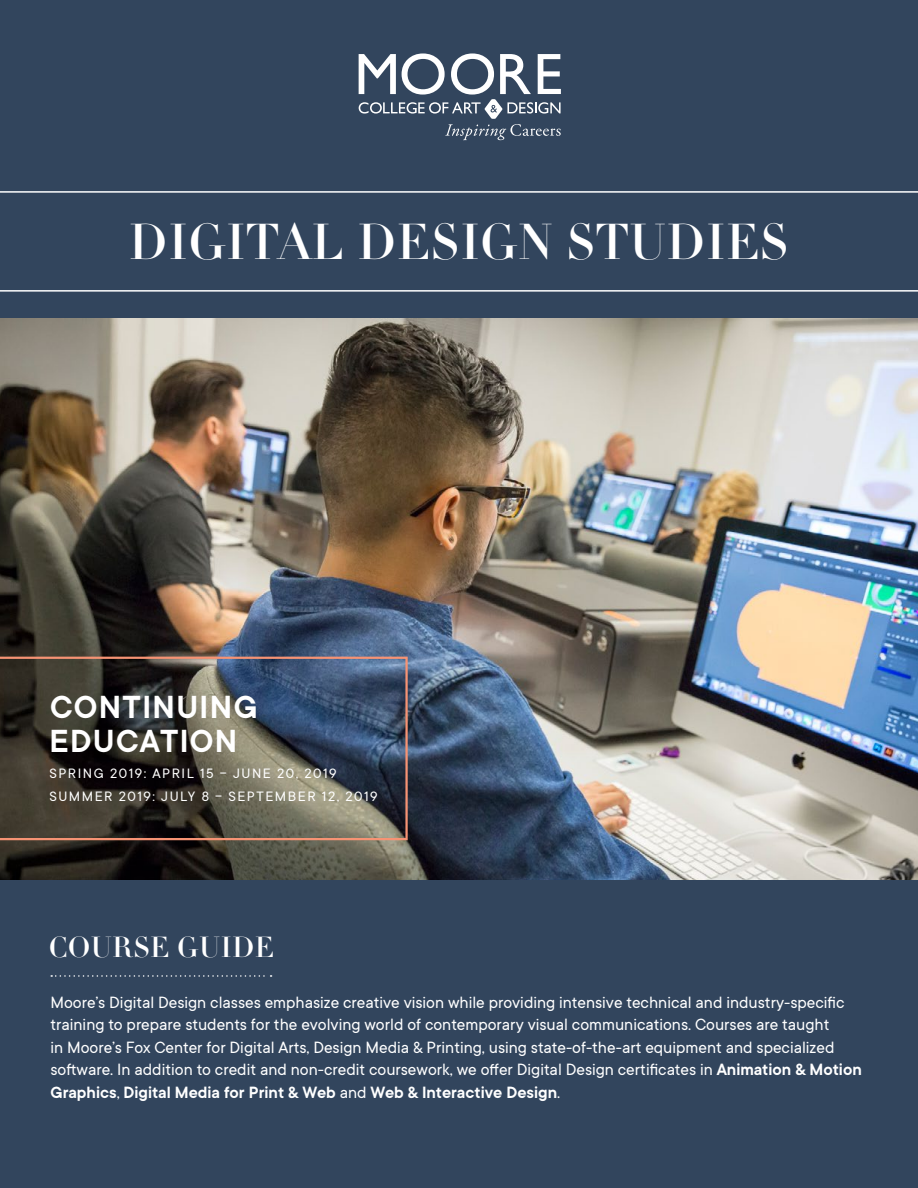
<style>
.page{position:relative;width:918px;height:1188px;background:#fff}
.page>*{position:absolute;margin:0;border:0;box-sizing:border-box;transform-origin:0 0}
.t1{font:49.5px "Didot LH Headline";color:#fff}
.t2{font:600 35.25px "TT Commons";letter-spacing:.04em;color:#fff}
.t3{font:28.5px "Didot LH Headline";color:#fff}
.t4{font:18px/22.5px "TT Commons";color:#fff}
.t5{font:15px/22.5px "TT Commons";letter-spacing:.1em;color:#fff}
.s1{font-weight:600}
</style>
<div class="page">
<div style="left:0;top:0;width:918px;height:367px;background:#32455d"></div>
<div style="left:0;top:765px;width:918px;height:423px;background:#32455d"></div>
<svg style="left:0;top:191px;width:918px;height:101px"></svg>
<svg style="left:359px;top:53px;width:202px;height:87px"></svg>
<img style="left:0;top:319px;width:918px;height:560px">
<svg style="left:51px;top:975px;width:221px;height:2px"></svg>
<svg style="left:0;top:657px;width:408px;height:183px;background:#484948"></svg>
<h1 class="t1" style="left:129px;top:212px;width:662px">DIGITAL DESIGN STUDIES</h1>
<h2 class="t2" style="left:50px;top:688px;width:209px">CONTINUING</h2>
<h2 class="t2" style="left:50px;top:722px;width:189px">EDUCATION</h2>
<p class="t5" style="left:50px;top:763px;width:330px">SPRING 2019: APRIL 15 – JUNE 20, 2019<br>SUMMER 2019: JULY 8 – SEPTEMBER 12, 2019</p>
<h3 class="t3" style="left:49px;top:930px;width:227px">COURSE GUIDE</h3>
<p class="t4" style="left:50px;top:991px;width:813px">Moore’s Digital Design classes emphasize creative vision while providing intensive technical and industry-specific training to prepare students for the evolving world of contemporary visual communications. Courses are taught<br>in Moore’s Fox Center for Digital Arts, Design Media &amp; Printing, using state-of-the-art equipment and specialized software. In addition to credit and non-credit coursework, we offer Digital Design certificates in <span class="s1">Animation &amp; Motion Graphics</span>, <span class="s1">Digital Media for Print &amp; Web</span> and <span class="s1">Web &amp; Interactive Design</span>.</p>
</div>
